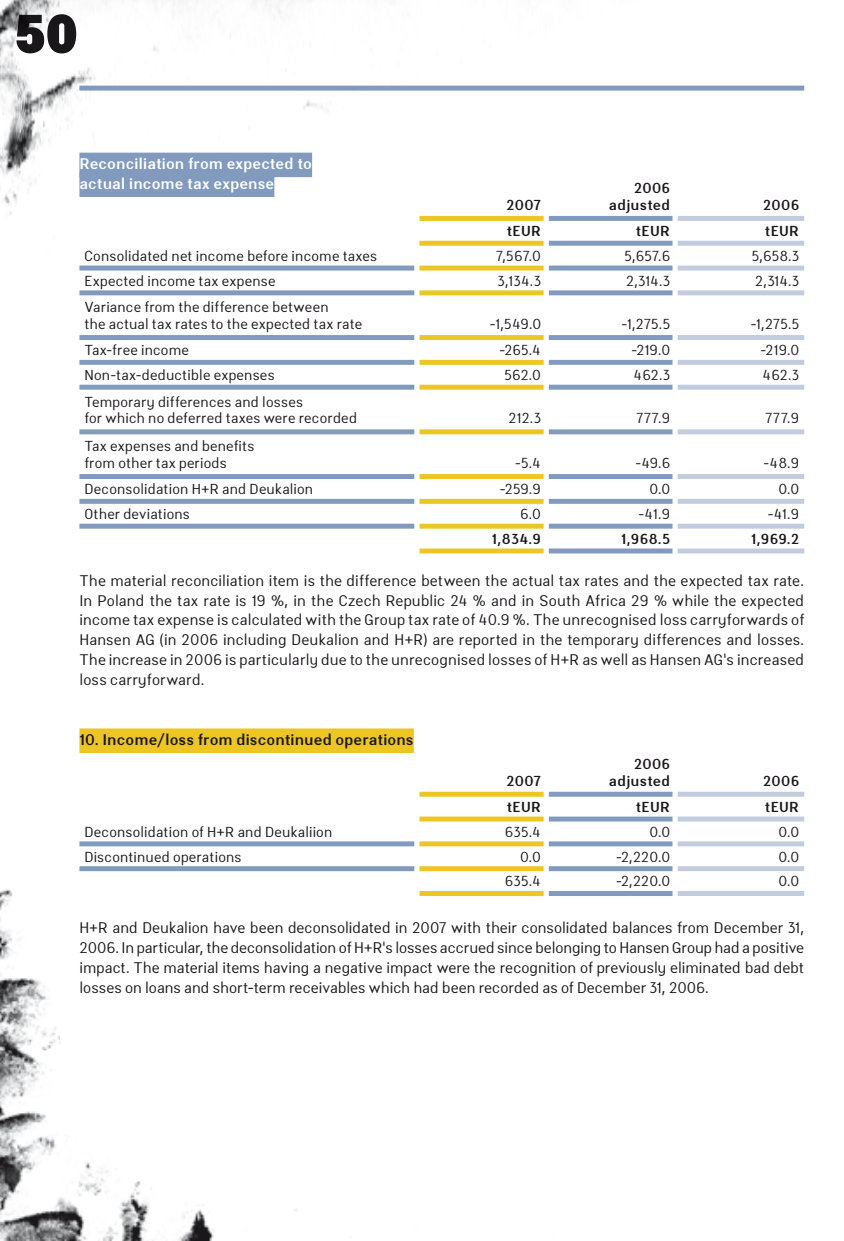
<style>
.page{position:relative;width:844px;height:1241px;background:#fff}
.page>*{position:absolute;margin:0;border:0;box-sizing:border-box;transform-origin:0 0}
.t1{font:52.5px "Malmo Sans Headline";color:#1a171b}
.t2{font:14.88px/19.8px "Malmo Sans";letter-spacing:.005em;color:#1a171b;text-align:justify}
.t3{font:700 14.88px/19.8px "Malmo Sans";letter-spacing:.005em;color:#fff}
.t4{font:700 14.88px "Malmo Sans";letter-spacing:.005em;color:#1a171b}
.t5{font:14px/16.8px "Malmo Sans";letter-spacing:.015em;color:#1a171b}
.t6{font:700 14px/16.8px "Malmo Sans";letter-spacing:.015em;color:#1a171b;text-align:right}
</style>
<div class="page">
<div style="left:79px;top:86px;width:725px;height:5px;background:#819abe"></div>
<div style="left:677px;top:216px;width:127px;height:5px;background:#c3cbde"></div>
<div style="left:677px;top:241px;width:127px;height:5px;background:#c3cbde"></div>
<div style="left:677px;top:265px;width:127px;height:5px;background:#c3cbde"></div>
<div style="left:677px;top:290px;width:127px;height:5px;background:#c3cbde"></div>
<div style="left:677px;top:335px;width:127px;height:5px;background:#c3cbde"></div>
<div style="left:677px;top:360px;width:127px;height:5px;background:#c3cbde"></div>
<div style="left:677px;top:384px;width:127px;height:5px;background:#c3cbde"></div>
<div style="left:677px;top:429px;width:127px;height:5px;background:#c3cbde"></div>
<div style="left:677px;top:474px;width:127px;height:5px;background:#c3cbde"></div>
<div style="left:677px;top:499px;width:127px;height:5px;background:#c3cbde"></div>
<div style="left:677px;top:523px;width:127px;height:5px;background:#c3cbde"></div>
<div style="left:677px;top:548px;width:127px;height:5px;background:#c3cbde"></div>
<div style="left:677px;top:791px;width:127px;height:5px;background:#c3cbde"></div>
<div style="left:677px;top:816px;width:127px;height:5px;background:#c3cbde"></div>
<div style="left:677px;top:841px;width:127px;height:5px;background:#c3cbde"></div>
<div style="left:677px;top:866px;width:127px;height:5px;background:#c3cbde"></div>
<div style="left:677px;top:890px;width:127px;height:5px;background:#c3cbde"></div>
<img style="left:0;top:728px;width:681px;height:512px">
<img style="left:0;top:0;width:681px;height:554px">
<h1 class="t1" style="left:15px;top:-1px;width:64px">50</h1>
<p class="t3" style="left:79px;top:153px;width:234px">Reconciliation from expected to actual income tax expense</p>
<p class="t6" style="left:506px;top:196px;width:36px">2007</p>
<p class="t6" style="left:608px;top:180px;width:63px">2006 adjusted</p>
<p class="t6" style="left:763px;top:196px;width:38px">2006</p>
<p class="t6" style="left:506px;top:223px;width:36px">tEUR</p>
<p class="t6" style="left:635px;top:223px;width:36px">tEUR</p>
<p class="t6" style="left:764px;top:223px;width:36px">tEUR</p>
<p class="t5" style="left:84px;top:247px;width:294px">Consolidated net income before income taxes</p>
<p class="t5" style="left:496px;top:247px;width:46px">7,567.0</p>
<p class="t5" style="left:624px;top:247px;width:47px">5,657.6</p>
<p class="t5" style="left:751px;top:247px;width:49px">5,658.3</p>
<p class="t5" style="left:84px;top:272px;width:192px">Expected income tax expense</p>
<p class="t5" style="left:497px;top:272px;width:45px">3,134.3</p>
<p class="t5" style="left:626px;top:272px;width:45px">2,314.3</p>
<p class="t5" style="left:755px;top:272px;width:45px">2,314.3</p>
<p class="t5" style="left:84px;top:298px;width:279px">Variance from the difference between<br>the actual tax rates to the expected tax rate</p>
<p class="t5" style="left:489px;top:315px;width:53px">-1,549.0</p>
<p class="t5" style="left:621px;top:315px;width:50px">-1,275.5</p>
<p class="t5" style="left:750px;top:315px;width:50px">-1,275.5</p>
<p class="t5" style="left:84px;top:342px;width:106px">Tax-free income</p>
<p class="t5" style="left:499px;top:342px;width:43px">-265.4</p>
<p class="t5" style="left:631px;top:342px;width:40px">-219.0</p>
<p class="t5" style="left:760px;top:342px;width:40px">-219.0</p>
<p class="t5" style="left:84px;top:366px;width:192px">Non-tax-deductible expenses</p>
<p class="t5" style="left:504px;top:366px;width:38px">562.0</p>
<p class="t5" style="left:633px;top:366px;width:38px">462.3</p>
<p class="t5" style="left:762px;top:366px;width:38px">462.3</p>
<p class="t5" style="left:84px;top:393px;width:274px">Temporary differences and losses<br>for which no deferred taxes were recorded</p>
<p class="t5" style="left:508px;top:410px;width:34px">212.3</p>
<p class="t5" style="left:636px;top:410px;width:35px">777.9</p>
<p class="t5" style="left:765px;top:410px;width:35px">777.9</p>
<p class="t5" style="left:84px;top:437px;width:171px">Tax expenses and benefits from other tax periods</p>
<p class="t5" style="left:515px;top:454px;width:27px">-5.4</p>
<p class="t5" style="left:635px;top:454px;width:36px">-49.6</p>
<p class="t5" style="left:763px;top:454px;width:37px">-48.9</p>
<p class="t5" style="left:84px;top:481px;width:230px">Deconsolidation H+R and Deukalion</p>
<p class="t5" style="left:499px;top:481px;width:43px">-259.9</p>
<p class="t5" style="left:649px;top:481px;width:22px">0.0</p>
<p class="t5" style="left:778px;top:481px;width:22px">0.0</p>
<p class="t5" style="left:84px;top:505px;width:107px">Other deviations</p>
<p class="t5" style="left:520px;top:505px;width:22px">6.0</p>
<p class="t5" style="left:638px;top:505px;width:33px">-41.9</p>
<p class="t5" style="left:767px;top:505px;width:33px">-41.9</p>
<p class="t6" style="left:491px;top:530px;width:51px">1,834.9</p>
<p class="t6" style="left:621px;top:530px;width:51px">1,968.5</p>
<p class="t6" style="left:751px;top:530px;width:50px">1,969.2</p>
<p class="t2" style="left:79px;top:570px;width:726px">The material reconciliation item is the difference between the actual tax rates and the expected tax rate.<br>In Poland the tax rate is 19 %, in the Czech Republic 24 % and in South Africa 29 % while the expected income tax expense is calculated with the Group tax rate of 40.9 %. The unrecognised loss carryforwards of Hansen AG (in 2006 including Deukalion and H+R) are reported in the temporary differences and losses.<br>The increase in 2006 is particularly due to the unrecognised losses of H+R as well as Hansen AG‘s increased loss carryforward.</p>
<p class="t4" style="left:79px;top:730px;width:335px">10. Income/loss from discontinued operations</p>
<p class="t6" style="left:506px;top:772px;width:36px">2007</p>
<p class="t6" style="left:608px;top:755px;width:63px">2006 adjusted</p>
<p class="t6" style="left:763px;top:772px;width:38px">2006</p>
<p class="t6" style="left:506px;top:798px;width:36px">tEUR</p>
<p class="t6" style="left:635px;top:798px;width:36px">tEUR</p>
<p class="t6" style="left:764px;top:798px;width:36px">tEUR</p>
<p class="t5" style="left:84px;top:823px;width:249px">Deconsolidation of H+R and Deukaliion</p>
<p class="t5" style="left:505px;top:823px;width:38px">635.4</p>
<p class="t5" style="left:649px;top:823px;width:22px">0.0</p>
<p class="t5" style="left:778px;top:823px;width:22px">0.0</p>
<p class="t5" style="left:84px;top:848px;width:159px">Discontinued operations</p>
<p class="t5" style="left:520px;top:848px;width:22px">0.0</p>
<p class="t5" style="left:616px;top:848px;width:56px">-2,220.0</p>
<p class="t5" style="left:778px;top:848px;width:22px">0.0</p>
<p class="t5" style="left:505px;top:872px;width:38px">635.4</p>
<p class="t5" style="left:616px;top:872px;width:56px">-2,220.0</p>
<p class="t5" style="left:778px;top:872px;width:22px">0.0</p>
<p class="t2" style="left:79px;top:917px;width:726px">H+R and Deukalion have been deconsolidated in 2007 with their consolidated balances from December 31, 2006. In particular, the deconsolidation of H+R‘s losses accrued since belonging to Hansen Group had a positive impact. The material items having a negative impact were the recognition of previously eliminated bad debt losses on loans and short-term receivables which had been recorded as of December 31, 2006.</p>
</div>
